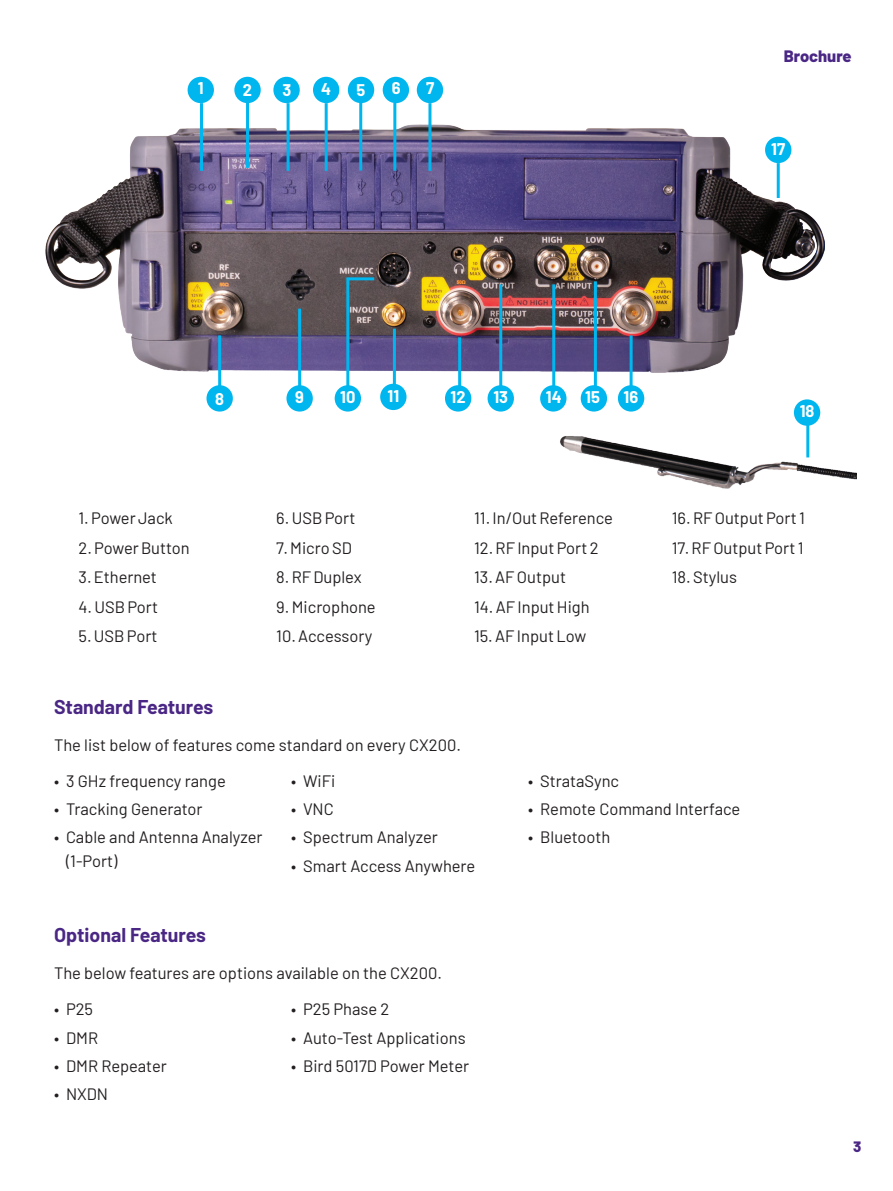
<style>
.page{position:relative;width:893px;height:1191px;background:#fff}
.page>*{position:absolute;margin:0;border:0;box-sizing:border-box;transform-origin:0 0}
.H2_Heading_Purple_13_16{font:700 19.5px "Barlow";color:#4a2785}
.Body_Copy{font:16.5px/24px "Barlow";color:#231f20}
.t1{font:700 16.5px "Barlow";color:#fff}
.Body_Copy-2{font:800 16.5px "Barlow";color:#4a2785}
.t2{font:800 15px "Barlow";color:#4a2785}
</style>
<div class="page">
<img style="left:46px;top:124px;width:778px;height:249px">
<div style="left:188px;top:77px;width:26px;height:26px;background:#00b6ef;border-radius:50%"></div>
<div style="left:234px;top:77px;width:27px;height:26px;background:#00b6ef;border-radius:50%"></div>
<div style="left:273px;top:77px;width:27px;height:26px;background:#00b6ef;border-radius:50%"></div>
<div style="left:313px;top:77px;width:26px;height:26px;background:#00b6ef;border-radius:50%"></div>
<div style="left:348px;top:77px;width:26px;height:26px;background:#00b6ef;border-radius:50%"></div>
<div style="left:383px;top:77px;width:26px;height:26px;background:#00b6ef;border-radius:50%"></div>
<div style="left:417px;top:77px;width:26px;height:26px;background:#00b6ef;border-radius:50%"></div>
<div style="left:765px;top:137px;width:26px;height:26px;background:#00b6ef;border-radius:50%"></div>
<div style="left:286px;top:385px;width:27px;height:26px;background:#00b6ef;border-radius:50%"></div>
<div style="left:335px;top:385px;width:26px;height:26px;background:#00b6ef;border-radius:50%"></div>
<div style="left:445px;top:385px;width:26px;height:26px;background:#00b6ef;border-radius:50%"></div>
<div style="left:488px;top:385px;width:26px;height:26px;background:#00b6ef;border-radius:50%"></div>
<div style="left:540px;top:385px;width:26px;height:26px;background:#00b6ef;border-radius:50%"></div>
<div style="left:618px;top:385px;width:26px;height:26px;background:#00b6ef;border-radius:50%"></div>
<hr style="left:200px;top:103px;width:3px;height:68px;background:#00b6ef">
<hr style="left:246px;top:100px;width:3px;height:68px;background:#00b6ef">
<hr style="left:287px;top:103px;width:3px;height:68px;background:#00b6ef">
<hr style="left:325px;top:103px;width:3px;height:68px;background:#00b6ef">
<hr style="left:359px;top:103px;width:3px;height:68px;background:#00b6ef">
<hr style="left:393px;top:103px;width:3px;height:68px;background:#00b6ef">
<hr style="left:428px;top:103px;width:3px;height:68px;background:#00b6ef">
<hr style="left:777px;top:163px;width:3px;height:35px;background:#00b6ef">
<hr style="left:218px;top:335px;width:3px;height:68px;background:#00b6ef">
<hr style="left:298px;top:309px;width:3px;height:80px;background:#00b6ef">
<hr style="left:630px;top:335px;width:3px;height:54px;background:#00b6ef">
<hr style="left:594px;top:281px;width:3px;height:112px;background:#00b6ef">
<hr style="left:552px;top:284px;width:3px;height:103px;background:#00b6ef">
<div style="left:581px;top:385px;width:26px;height:26px;background:#00b6ef;border-radius:50%"></div>
<hr style="left:499px;top:284px;width:3px;height:105px;background:#00b6ef">
<hr style="left:458px;top:337px;width:3px;height:52px;background:#00b6ef">
<hr style="left:393px;top:328px;width:3px;height:68px;background:#00b6ef">
<svg style="left:345px;top:276px;width:32px;height:114px;background:#6d7991"></svg>
<div style="left:380px;top:384px;width:27px;height:26px;background:#00b6ef;border-radius:50%"></div>
<img style="left:560px;top:436px;width:297px;height:53px">
<svg style="left:718px;top:410px;width:139px;height:59px"></svg>
<div style="left:794px;top:399px;width:26px;height:27px;background:#00b6ef;border-radius:50%"></div>
<hr style="left:806px;top:422px;width:3px;height:35px;background:#00b6ef">
<div style="left:206px;top:385px;width:27px;height:26px;background:#00b6ef;border-radius:50%"></div>
<p class="t1" style="left:198px;top:76px;width:7px">1</p>
<p class="t1" style="left:243px;top:78px;width:11px">2</p>
<p class="t1" style="left:282px;top:78px;width:10px">3</p>
<p class="t1" style="left:321px;top:77px;width:11px">4</p>
<p class="t1" style="left:357px;top:78px;width:10px">5</p>
<p class="t1" style="left:392px;top:76px;width:10px">6</p>
<p class="t1" style="left:426px;top:76px;width:10px">7</p>
<p class="Body_Copy-2" style="left:784px;top:44px;width:69px">Brochure</p>
<p class="t1" style="left:771px;top:137px;width:16px">17</p>
<p class="t1" style="left:215px;top:386px;width:10px">8</p>
<p class="t1" style="left:387px;top:383px;width:13px">11</p>
<p class="t1" style="left:585px;top:385px;width:16px">15</p>
<p class="t1" style="left:295px;top:385px;width:10px">9</p>
<p class="t1" style="left:340px;top:385px;width:17px">10</p>
<p class="t1" style="left:451px;top:385px;width:17px">12</p>
<p class="t1" style="left:493px;top:385px;width:16px">13</p>
<p class="t1" style="left:546px;top:385px;width:17px">14</p>
<p class="t1" style="left:624px;top:385px;width:16px">16</p>
<p class="t1" style="left:800px;top:399px;width:16px">18</p>
<p class="Body_Copy" style="left:79px;top:505px;width:96px">1. Power Jack</p>
<p class="Body_Copy" style="left:79px;top:534px;width:113px">2. Power Button</p>
<p class="Body_Copy" style="left:79px;top:564px;width:80px">3. Ethernet</p>
<p class="Body_Copy" style="left:79px;top:593px;width:81px">4. USB Port</p>
<p class="Body_Copy" style="left:79px;top:623px;width:81px">5. USB Port</p>
<p class="Body_Copy" style="left:276px;top:505px;width:81px">6. USB Port</p>
<p class="Body_Copy" style="left:276px;top:534px;width:77px">7. Micro SD</p>
<p class="Body_Copy" style="left:276px;top:564px;width:87px">8. RF Duplex</p>
<p class="Body_Copy" style="left:276px;top:593px;width:101px">9. Microphone</p>
<p class="Body_Copy" style="left:276px;top:623px;width:98px">10. Accessory</p>
<p class="Body_Copy" style="left:474px;top:505px;width:140px">11. In/Out Reference</p>
<p class="Body_Copy" style="left:474px;top:534px;width:126px">12. RF Input Port 2</p>
<p class="Body_Copy" style="left:474px;top:564px;width:93px">13. AF Output</p>
<p class="Body_Copy" style="left:474px;top:593px;width:117px">14. AF Input High</p>
<p class="Body_Copy" style="left:474px;top:623px;width:114px">15. AF Input Low</p>
<p class="H2_Heading_Purple_13_16" style="left:54px;top:693px;width:161px">Standard Features</p>
<p class="Body_Copy" style="left:54px;top:732px;width:408px">The list below of features come standard on every CX200.</p>
<p class="Body_Copy" style="left:672px;top:505px;width:135px">16. RF Output Port 1</p>
<p class="Body_Copy" style="left:672px;top:534px;width:133px">17. RF Output Port 1</p>
<p class="Body_Copy" style="left:672px;top:564px;width:67px">18. Stylus</p>
<p class="Body_Copy" style="left:54px;top:767px;width:173px">• 3 GHz frequency range</p>
<p class="Body_Copy" style="left:54px;top:796px;width:150px">• Tracking Generator</p>
<p class="Body_Copy" style="left:66px;top:824px;width:198px;text-indent:-12px">• Cable and Antenna Analyzer (1-Port)</p>
<p class="Body_Copy" style="left:291px;top:767px;width:46px">• WiFi</p>
<p class="Body_Copy" style="left:291px;top:796px;width:44px">• VNC</p>
<p class="Body_Copy" style="left:291px;top:824px;width:148px">• Spectrum Analyzer</p>
<p class="Body_Copy" style="left:291px;top:852px;width:186px">• Smart Access Anywhere</p>
<p class="H2_Heading_Purple_13_16" style="left:54px;top:921px;width:154px">Optional Features</p>
<p class="Body_Copy" style="left:54px;top:960px;width:389px">The below features are options available on the CX200.</p>
<p class="Body_Copy" style="left:54px;top:996px;width:41px">• P25</p>
<p class="Body_Copy" style="left:54px;top:1024px;width:46px">• DMR</p>
<p class="Body_Copy" style="left:54px;top:1052px;width:114px">• DMR Repeater</p>
<p class="Body_Copy" style="left:54px;top:1080px;width:56px">• NXDN</p>
<p class="Body_Copy" style="left:291px;top:996px;width:100px">• P25 Phase 2</p>
<p class="Body_Copy" style="left:291px;top:1024px;width:176px">• Auto-Test Applications</p>
<p class="Body_Copy" style="left:291px;top:1052px;width:180px">• Bird 5017D Power Meter</p>
<p class="Body_Copy" style="left:528px;top:767px;width:93px">• StrataSync</p>
<p class="Body_Copy" style="left:528px;top:796px;width:214px">• Remote Command Interface</p>
<p class="Body_Copy" style="left:528px;top:824px;width:84px">• Bluetooth</p>
<p class="t2" style="left:853px;top:1135px;width:10px">3</p>
</div>
